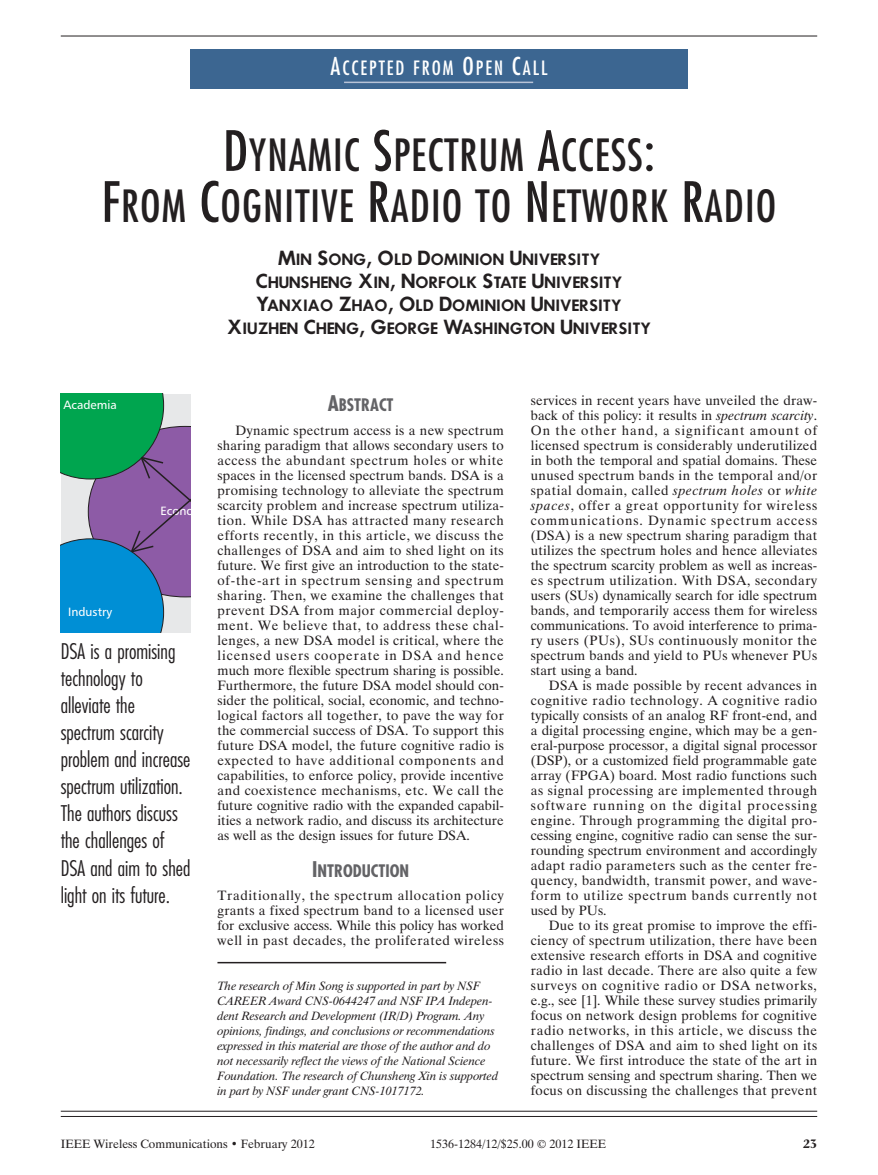
<style>
.page{position:relative;width:878px;height:1175px;background:#fff}
.page>*{position:absolute;margin:0;border:0;box-sizing:border-box;transform-origin:0 0}
.t1{font:condensed 43.2px/51px "Futura";letter-spacing:.025em;color:#231f20;text-align:center}
.t2{font:300 condensed 21px/27px "Futura";color:#231f20}
.t3{font:condensed 19.2px "Futura";letter-spacing:.105em;color:#fff}
.t4{font:700 condensed 16.8px "Futura";color:#636366}
.t5{font:600 14.4px/23.1px "Futura";color:#231f20;text-align:center}
.t6{font:13.5px/15px "Dutch 801 BT";letter-spacing:.025em;color:#231f20;text-align:justify}
.t7{font:italic 12px/15px "Dutch 801 BT";color:#231f20}
.t8{font:12px "Dutch 801 BT";color:#231f20}
.t9{font:12px "Humanist 777 BT Roman B";color:#fff}
.t10{font:700 12px "Christiana";color:#231f20}
.s1{font-size:24px}
.s2{font-size:54px}
.s3{font-size:18px}
.s4{font-size:21px}
.s5{font-style:italic}
</style>
<div class="page">
<hr style="left:61px;top:36px;width:756px;height:1px;background:#231f20">
<hr style="left:61px;top:1116px;width:756px;height:1px;background:#231f20">
<hr style="left:61px;top:1110px;width:756px;height:1px;background:#231f20">
<svg style="left:61px;top:394px;width:129px;height:238px;background:#4d8aa2"></svg>
<div style="left:190px;top:49px;width:497px;height:40px;background:#3c6691"></div>
<hr style="left:344px;top:82px;width:189px;height:1px;background:#b8c3d7">
<hr style="left:217px;top:962px;width:229px;height:1px;background:#231f20">
<h3 class="t3" style="left:330px;top:56px;width:218px"><span class="s1">A</span>CCEPTED FROM <span class="s1">O</span>PEN <span class="s1">C</span>ALL</h3>
<h1 class="t1" style="left:101px;top:129px;width:676px"><span class="s2">D</span>YNAMIC <span class="s2">S</span>PECTRUM <span class="s2">A</span>CCESS<span class="s2">:<br>F</span>ROM <span class="s2">C</span>OGNITIVE <span class="s2">R</span>ADIO TO <span class="s2">N</span>ETWORK <span class="s2">R</span>ADIO</h1>
<p class="t9" style="left:64px;top:397px;width:55px">Academia</p>
<p class="t9" style="left:68px;top:604px;width:45px">Industry</p>
<p class="t9" style="left:160px;top:503px;width:35px">Econo</p>
<h2 class="t2" style="left:61px;top:638px;width:131px">DSA is a promising technology to alleviate the spectrum scarcity problem and increase spectrum utilization.<br>The authors discuss the challenges of<br>DSA and aim to shed light on its future.</h2>
<p class="t5" style="left:227px;top:247px;width:426px"><span class="s3">M</span>IN <span class="s3">S</span>ONG<span class="s3">, O</span>LD <span class="s3">D</span>OMINION <span class="s3">U</span>NIVERSITY<br><span class="s3">C</span>HUNSHENG <span class="s3">X</span>IN<span class="s3">, N</span>ORFOLK <span class="s3">S</span>TATE <span class="s3">U</span>NIVERSITY <span class="s3">Y</span>ANXIAO <span class="s3">Z</span>HAO<span class="s3">, O</span>LD <span class="s3">D</span>OMINION <span class="s3">U</span>NIVERSITY <span class="s3">X</span>IUZHEN <span class="s3">C</span>HENG<span class="s3">, G</span>EORGE <span class="s3">W</span>ASHINGTON <span class="s3">U</span>NIVERSITY</p>
<p class="t4" style="left:328px;top:394px;width:67px"><span class="s4">A</span>BSTRACT</p>
<p class="t6" style="left:217px;top:423px;width:288px;text-indent:18px">Dynamic spectrum access is a new spectrum sharing paradigm that allows secondary users to access the abundant spectrum holes or white spaces in the licensed spectrum bands. DSA is a promising technology to alleviate the spectrum scarcity problem and increase spectrum utiliza&shy;tion. While DSA has attracted many research efforts recently, in this article, we discuss the challenges of DSA and aim to shed light on its future. We first give an introduction to the state&shy;of-the-art in spectrum sensing and spectrum sharing. Then, we examine the challenges that prevent DSA from major commercial deploy&shy;ment. We believe that, to address these chal&shy;lenges, a new DSA model is critical, where the licensed users cooperate in DSA and hence much more flexible spectrum sharing is possible.<br>Furthermore, the future DSA model should con&shy;sider the political, social, economic, and techno&shy;logical factors all together, to pave the way for the commercial success of DSA. To support this future DSA model, the future cognitive radio is expected to have additional components and capabilities, to enforce policy, provide incentive and coexistence mechanisms, etc. We call the future cognitive radio with the expanded capabil&shy;ities a network radio, and discuss its architecture as well as the design issues for future DSA.</p>
<p class="t4" style="left:312px;top:859px;width:98px"><span class="s4">I</span>NTRODUCTION</p>
<p class="t6" style="left:217px;top:888px;width:288px">Traditionally, the spectrum allocation policy grants a fixed spectrum band to a licensed user for exclusive access. While this policy has worked well in past decades, the proliferated wireless</p>
<p class="t7" style="left:217px;top:978px;width:282px">The research of Min Song is supported in part by NSF CAREER Award CNS-0644247 and NSF IPA Indepen&shy;dent Research and Development (IR/D) Program. Any opinions, findings, and conclusions or recommendations expressed in this material are those of the author and do not necessarily reflect the views of the National Science Foundation. The research of Chunsheng Xin is supported in part by NSF under grant CNS-1017172.</p>
<p class="t6" style="left:531px;top:393px;width:288px">services in recent years have unveiled the draw&shy;back of this policy: it results in <span class="s5">spectrum scarcity</span>.<br>On the other hand, a significant amount of licensed spectrum is considerably underutilized in both the temporal and spatial domains. These unused spectrum bands in the temporal and/or spatial domain, called <span class="s5">spectrum holes</span> or <span class="s5">white spaces</span>, offer a great opportunity for wireless communications. Dynamic spectrum access (DSA) is a new spectrum sharing paradigm that utilizes the spectrum holes and hence alleviates the spectrum scarcity problem as well as increas&shy;es spectrum utilization. With DSA, secondary users (SUs) dynamically search for idle spectrum bands, and temporarily access them for wireless communications. To avoid interference to prima&shy;ry users (PUs), SUs continuously monitor the spectrum bands and yield to PUs whenever PUs start using a band.</p>
<p class="t6" style="left:531px;top:678px;width:288px;text-indent:18px">DSA is made possible by recent advances in cognitive radio technology. A cognitive radio typically consists of an analog RF front-end, and a digital processing engine, which may be a gen&shy;eral-purpose processor, a digital signal processor (DSP), or a customized field programmable gate array (FPGA) board. Most radio functions such as signal processing are implemented through software running on the digital processing engine. Through programming the digital pro&shy;cessing engine, cognitive radio can sense the sur&shy;rounding spectrum environment and accordingly adapt radio parameters such as the center fre&shy;quency, bandwidth, transmit power, and wave&shy;form to utilize spectrum bands currently not used by PUs.</p>
<p class="t6" style="left:531px;top:918px;width:288px;text-indent:18px">Due to its great promise to improve the effi&shy;ciency of spectrum utilization, there have been extensive research efforts in DSA and cognitive radio in last decade. There are also quite a few surveys on cognitive radio or DSA networks, e.g., see [1]. While these survey studies primarily focus on network design problems for cognitive radio networks, in this article, we discuss the challenges of DSA and aim to shed light on its future. We first introduce the state of the art in spectrum sensing and spectrum sharing. Then we focus on discussing the challenges that prevent</p>
<p class="t8" style="left:61px;top:1136px;width:255px">IEEE Wireless Communications • February 2012</p>
<p class="t8" style="left:430px;top:1136px;width:177px">1536-1284/12/$25.00 © 2012 IEEE</p>
<p class="t10" style="left:803px;top:1136px;width:15px">23</p>
</div>
